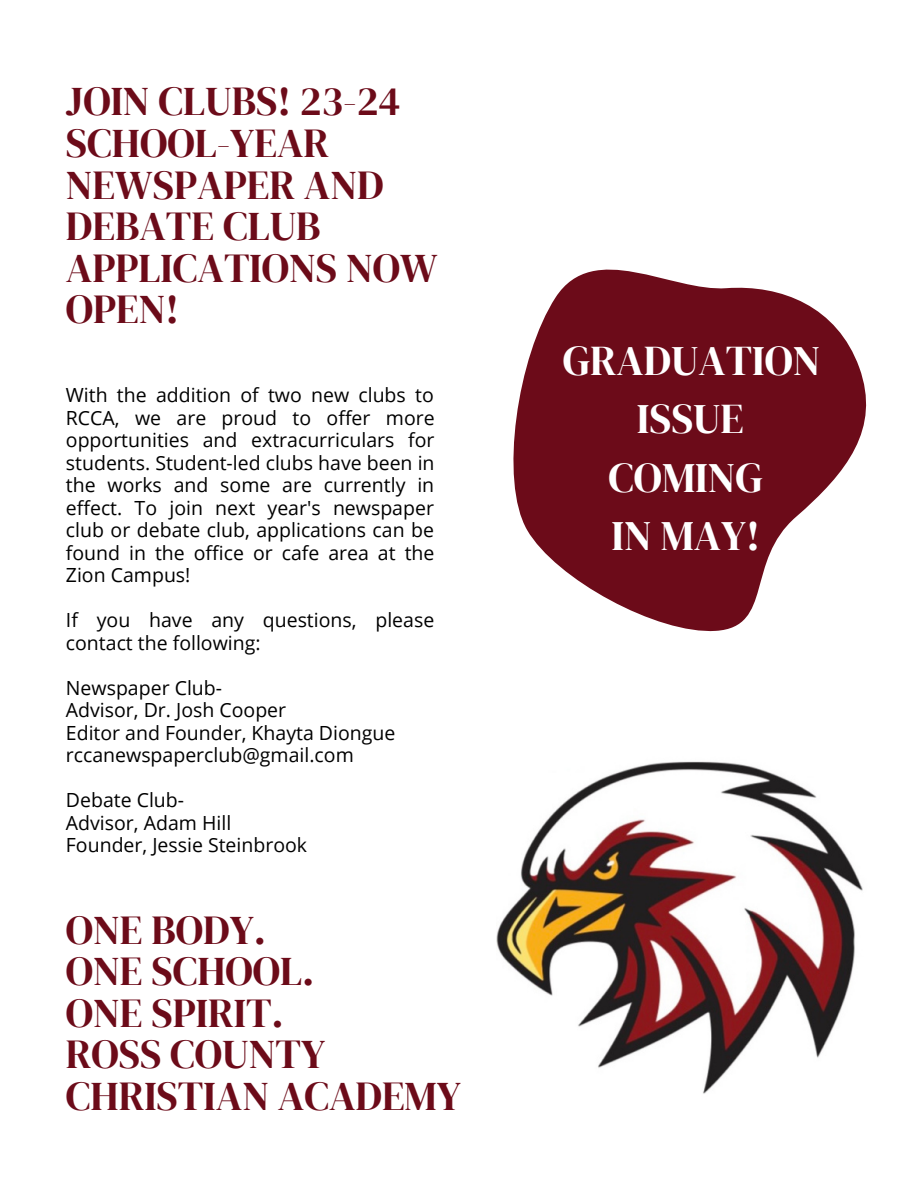
<style>
.page{position:relative;width:918px;height:1188px;background:#fff}
.page>*{position:absolute;margin:0;border:0;box-sizing:border-box;transform-origin:0 0}
.t1{font:42px "DM Serif Display";color:#fff}
.t2{font:40.8px/41.7px "DM Serif Display";color:#6c0b19}
.t3{font:19.5px/22.5px "Open Sans";color:#000;text-align:justify}
</style>
<div class="page">
<img style="left:497px;top:761px;width:366px;height:333px">
<svg style="left:513px;top:269px;width:354px;height:363px;fill:#6c0b19"></svg>
<p class="t2" style="left:66px;top:80px;width:373px">JOIN CLUBS! 23-24<br>SCHOOL-YEAR<br>NEWSPAPER AND<br>DEBATE CLUB<br>APPLICATIONS NOW<br>OPEN!</p>
<p class="t3" style="left:66px;top:383px;width:370px">With the addition of two new clubs to RCCA, we are proud to offer more opportunities and extracurriculars for students. Student-led clubs have been in the works and some are currently in effect. To join next year's newspaper club or debate club, applications can be found in the office or cafe area at the Zion Campus!</p>
<p class="t3" style="left:66px;top:608px;width:370px">If you have any questions, please contact the following:</p>
<p class="t3" style="left:66px;top:676px;width:158px">Newspaper Club-</p>
<p class="t3" style="left:66px;top:698px;width:222px">Advisor, Dr. Josh Cooper</p>
<p class="t3" style="left:66px;top:721px;width:331px">Editor and Founder, Khayta Diongue</p>
<p class="t3" style="left:66px;top:743px;width:289px">rccanewspaperclub@gmail.com</p>
<p class="t3" style="left:66px;top:788px;width:120px">Debate Club-</p>
<p class="t3" style="left:66px;top:811px;width:167px">Advisor, Adam Hill</p>
<p class="t3" style="left:66px;top:833px;width:243px">Founder, Jessie Steinbrook</p>
<p class="t2" style="left:66px;top:908px;width:202px">ONE BODY.</p>
<p class="t2" style="left:66px;top:950px;width:250px">ONE SCHOOL.</p>
<p class="t2" style="left:66px;top:992px;width:219px">ONE SPIRIT.</p>
<p class="t2" style="left:66px;top:1033px;width:261px">ROSS COUNTY</p>
<p class="t2" style="left:66px;top:1075px;width:397px">CHRISTIAN ACADEMY</p>
<p class="t1" style="left:563px;top:331px;width:259px">GRADUATION</p>
<p class="t1" style="left:637px;top:390px;width:108px">ISSUE</p>
<p class="t1" style="left:609px;top:448px;width:156px">COMING</p>
<p class="t1" style="left:612px;top:507px;width:150px">IN MAY!</p>
</div>
